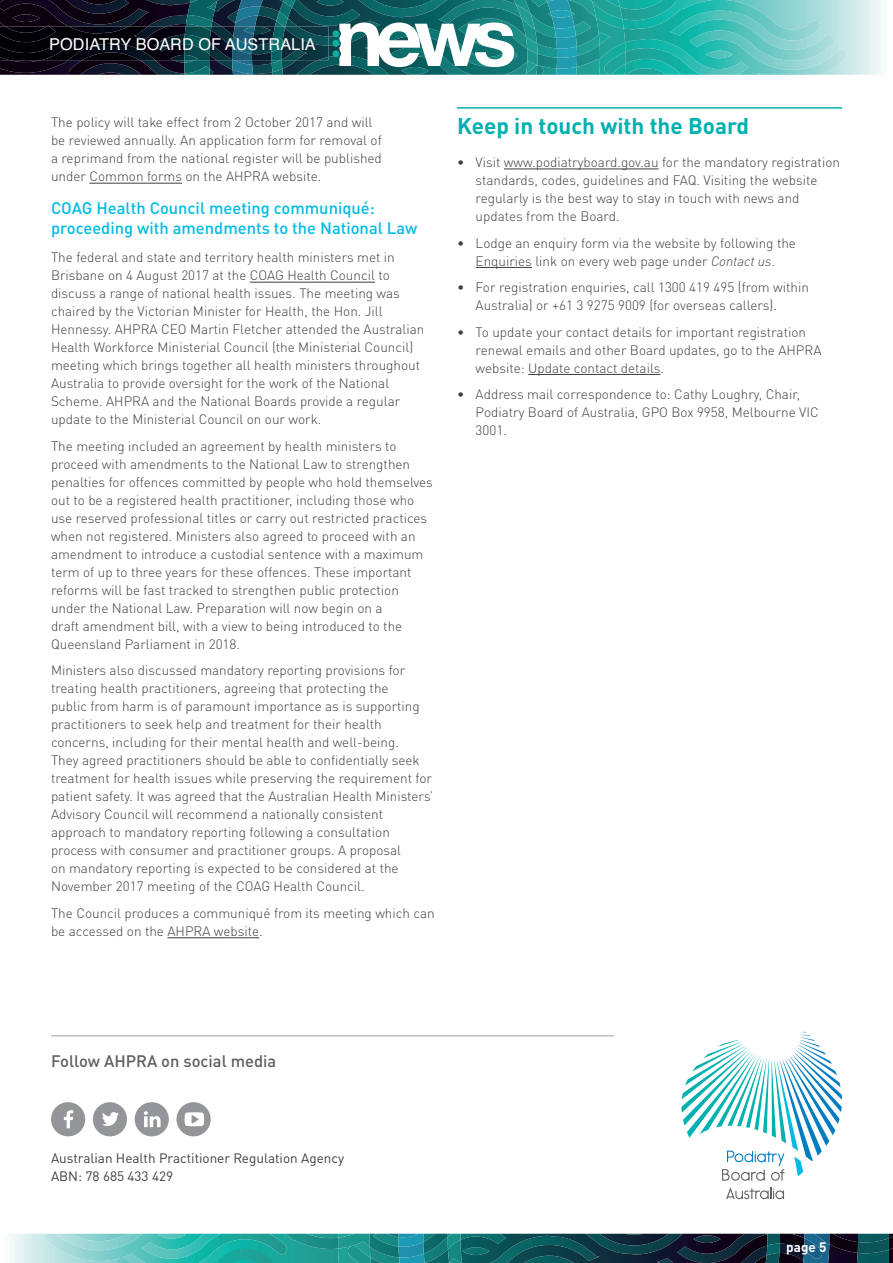
<style>
.page{position:relative;width:893px;height:1263px;background:#fff}
.page>*{position:absolute;margin:0;border:0;box-sizing:border-box;transform-origin:0 0}
.t1{font:700 22.5px "DINOT";color:#00b1b0}
.t2{font:500 16.5px/19.8px "DINOT";color:#02bce5}
.t3{font:500 16.5px "DINOT";color:#5f5f62}
.t4{font:16.35px "Helvetica";color:#fff}
.t5{font:300 13.5px/18px "DINOT";color:#3e3e3f}
.t6{font:13.5px/18px "DINOT";color:#3e3e3f}
.t7{font:700 13.5px "DINOT";color:#fff}
.s1{font-style:italic}
</style>
<div class="page">
<svg style="left:10px;top:1234px;width:883px;height:29px;background:#2d767a"></svg>
<svg style="left:184px;top:0;width:698px;height:75px;background:#51a5a3"></svg>
<img style="left:285px;top:26px;width:44px;height:34px">
<img style="left:255px;top:26px;width:17px;height:34px">
<img style="left:211px;top:26px;width:21px;height:34px">
<img style="left:0;top:26px;width:184px;height:34px">
<img style="left:232px;top:26px;width:23px;height:34px">
<img style="left:184px;top:26px;width:27px;height:34px">
<img style="left:272px;top:26px;width:13px;height:34px">
<hr style="left:89px;top:183px;width:93px;height:1px;background:#3e3e3f">
<hr style="left:250px;top:282px;width:125px;height:1px;background:#3e3e3f">
<hr style="left:167px;top:937px;width:92px;height:1px;background:#3e3e3f">
<hr style="left:457px;top:107px;width:385px;height:2px;background:#00b1b0">
<hr style="left:504px;top:169px;width:155px;height:1px;background:#3e3e3f">
<hr style="left:476px;top:267px;width:56px;height:1px;background:#3e3e3f">
<hr style="left:528px;top:374px;width:132px;height:1px;background:#3e3e3f">
<svg style="left:681px;top:1032px;width:161px;height:149px"></svg>
<svg style="left:726px;top:1187px;width:58px;height:12px"></svg>
<div style="left:176px;top:1102px;width:35px;height:34px;background:#939598;border-radius:50%"></div>
<svg style="left:185px;top:1112px;width:19px;height:14px"></svg>
<div style="left:135px;top:1102px;width:34px;height:34px;background:#939598;border-radius:50%"></div>
<svg style="left:144px;top:1111px;width:17px;height:16px"></svg>
<div style="left:51px;top:1102px;width:34px;height:34px;background:#939598;border-radius:50%"></div>
<svg style="left:64px;top:1110px;width:9px;height:18px"></svg>
<div style="left:93px;top:1102px;width:34px;height:34px;background:#939598;border-radius:50%"></div>
<svg style="left:102px;top:1112px;width:17px;height:14px"></svg>
<hr style="left:51px;top:1035px;width:563px;height:1px;background:#abacb0">
<p class="t4" style="left:49px;top:32px;width:268px">PODIATRY BOARD OF AUSTRALIA</p>
<p class="t5" style="left:51px;top:113px;width:332px">The policy will take effect from 2 October 2017 and will be reviewed annually. An application form for removal of a reprimand from the national register will be published under Common forms on the AHPRA website.</p>
<p class="t2" style="left:51px;top:198px;width:368px">COAG Health Council meeting communiqué: proceeding with amendments to the National Law</p>
<p class="t5" style="left:51px;top:248px;width:375px">The federal and state and territory health ministers met in Brisbane on 4 August 2017 at the COAG Health Council to discuss a range of national health issues. The meeting was chaired by the Victorian Minister for Health, the Hon. Jill Hennessy. AHPRA CEO Martin Fletcher attended the Australian Health Workforce Ministerial Council (the Ministerial Council) meeting which brings together all health ministers throughout Australia to provide oversight for the work of the National Scheme. AHPRA and the National Boards provide a regular update to the Ministerial Council on our work.</p>
<p class="t5" style="left:51px;top:437px;width:383px">The meeting included an agreement by health ministers to proceed with amendments to the National Law to strengthen penalties for offences committed by people who hold themselves out to be a registered health practitioner, including those who use reserved professional titles or carry out restricted practices when not registered. Ministers also agreed to proceed with an amendment to introduce a custodial sentence with a maximum term of up to three years for these offences. These important reforms will be fast tracked to strengthen public protection under the National Law. Preparation will now begin on a<br>draft amendment bill, with a view to being introduced to the Queensland Parliament in 2018.</p>
<p class="t5" style="left:51px;top:661px;width:384px">Ministers also discussed mandatory reporting provisions for treating health practitioners, agreeing that protecting the<br>public from harm is of paramount importance as is supporting practitioners to seek help and treatment for their health concerns, including for their mental health and well-being.<br>They agreed practitioners should be able to confidentially seek treatment for health issues while preserving the requirement for patient safety. It was agreed that the Australian Health Ministers’ Advisory Council will recommend a nationally consistent approach to mandatory reporting following a consultation process with consumer and practitioner groups. A proposal<br>on mandatory reporting is expected to be considered at the November 2017 meeting of the COAG Health Council.</p>
<p class="t5" style="left:51px;top:904px;width:385px">The Council produces a communiqué from its meeting which can be accessed on the AHPRA website.</p>
<h1 class="t1" style="left:457px;top:111px;width:294px">Keep in touch with the Board</h1>
<p class="t5" style="left:476px;top:153px;width:366px;text-indent:-18px">• Visit www.podiatryboard.gov.au for the mandatory registration standards, codes, guidelines and FAQ. Visiting the website regularly is the best way to stay in touch with news and updates from the Board.</p>
<p class="t5" style="left:457px;top:234px;width:340px;text-align:center">• Lodge an enquiry form via the website by following the<br>Enquiries link on every web page under <span class="s1">Contact us</span>.</p>
<p class="t5" style="left:476px;top:278px;width:335px;text-indent:-18px">• For registration enquiries, call 1300 419 495 (from within<br>Australia) or +61 3 9275 9009 (for overseas callers).</p>
<p class="t5" style="left:476px;top:322px;width:347px;text-indent:-18px">• To update your contact details for important registration renewal emails and other Board updates, go to the AHPRA website: Update contact details.</p>
<p class="t5" style="left:476px;top:385px;width:345px;text-indent:-18px">• Address mail correspondence to: Cathy Loughry, Chair,<br>Podiatry Board of Australia, GPO Box 9958, Melbourne VIC<br>3001.</p>
<p class="t3" style="left:51px;top:1050px;width:227px">Follow AHPRA on social media</p>
<p class="t6" style="left:51px;top:1149px;width:295px">Australian Health Practitioner Regulation Agency<br>ABN: 78 685 433 429</p>
<p class="t7" style="left:786px;top:1238px;width:42px">page 5</p>
</div>
